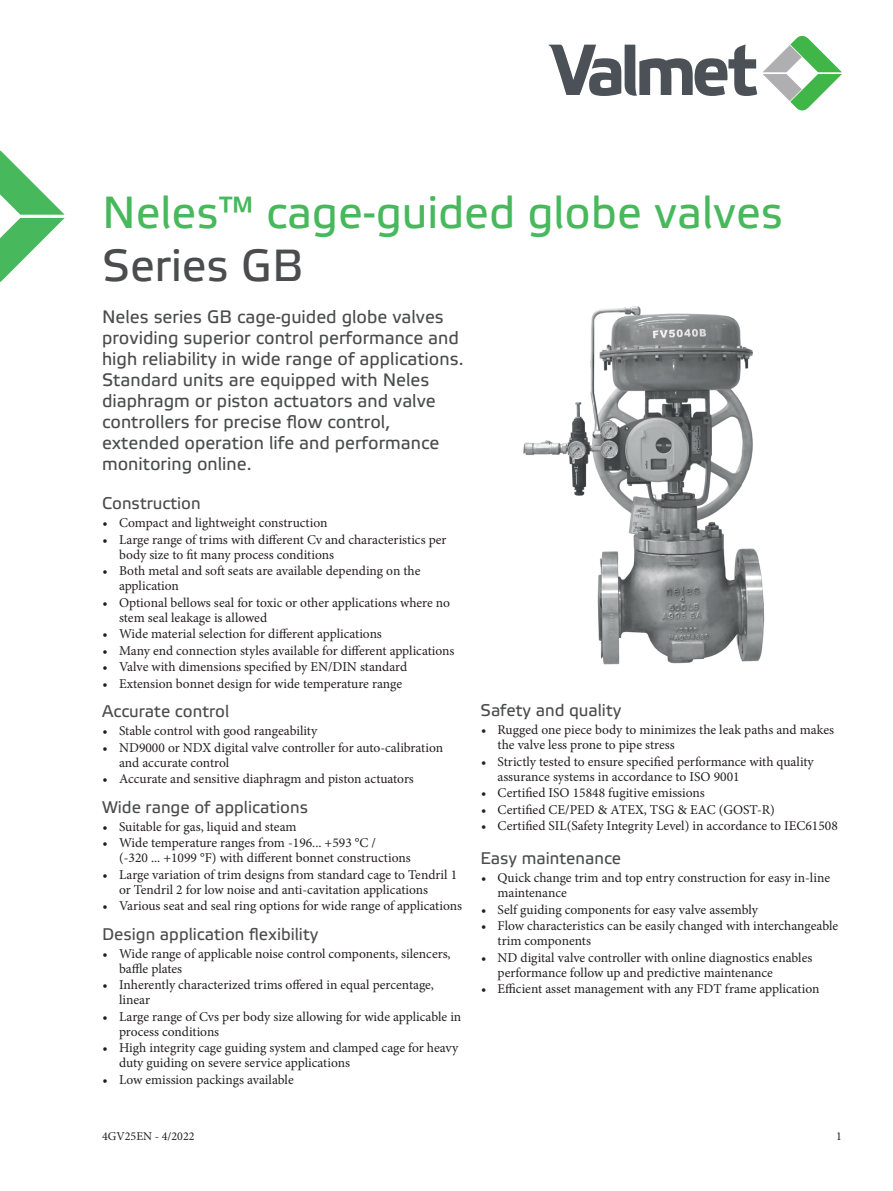
<style>
.page{position:relative;width:893px;height:1191px;background:#fff}
.page>*{position:absolute;margin:0;border:0;box-sizing:border-box;transform-origin:0 0}
.t1{font:45px "Etelka Text Pro";color:#48b85c}
.t2{font:45px "Etelka Text Pro";color:#4b4c4d}
.t3{font:18px/21px "Etelka Text Pro";color:#4b4c4d}
.t4{font:16.8px "Etelka Text Pro";color:#4b4c4d}
.t5{font:13.5px/15px "Minion Pro";color:#231f20}
.t6{font:12px "Minion Pro";color:#231f20}
</style>
<div class="page">
<svg style="left:549px;top:45px;width:208px;height:51px"></svg>
<svg style="left:763px;top:35px;width:79px;height:76px"></svg>
<svg style="left:0;top:150px;width:65px;height:132px"></svg>
<img style="left:523px;top:306px;width:242px;height:358px">
<h1 class="t1" style="left:102px;top:188px;width:682px">Neles™ cage-guided globe valves</h1>
<h1 class="t2" style="left:102px;top:241px;width:203px">Series GB</h1>
<p class="t3" style="left:102px;top:307px;width:363px">Neles series GB cage-guided globe valves providing superior control performance and high reliability in wide range of applications.<br>Standard units are equipped with Neles diaphragm or piston actuators and valve controllers for precise flow control, extended operation life and performance monitoring online.</p>
<p class="t4" style="left:102px;top:494px;width:100px">Construction</p>
<p class="t5" style="left:103px;top:515px;width:226px">• Compact and lightweight construction</p>
<p class="t5" style="left:119px;top:532px;width:329px;text-indent:-16px">• Large range of trims with different Cv and characteristics per body size to fit many process conditions</p>
<p class="t5" style="left:119px;top:563px;width:303px;text-indent:-16px">• Both metal and soft seats are available depending on the application</p>
<p class="t5" style="left:119px;top:595px;width:333px;text-indent:-16px">• Optional bellows seal for toxic or other applications where no stem seal leakage is allowed</p>
<p class="t5" style="left:103px;top:626px;width:281px">• Wide material selection for different applications</p>
<p class="t5" style="left:103px;top:643px;width:353px">• Many end connection styles available for different applications</p>
<p class="t5" style="left:103px;top:659px;width:306px">• Valve with dimensions specified by EN/DIN standard</p>
<p class="t5" style="left:103px;top:676px;width:301px">• Extension bonnet design for wide temperature range</p>
<p class="t4" style="left:102px;top:702px;width:129px">Accurate control</p>
<p class="t5" style="left:103px;top:723px;width:216px">• Stable control with good rangeability</p>
<p class="t5" style="left:119px;top:740px;width:326px;text-indent:-16px">• ND9000 or NDX digital valve controller for auto-calibration and accurate control</p>
<p class="t5" style="left:103px;top:771px;width:313px">• Accurate and sensitive diaphragm and piston actuators</p>
<p class="t4" style="left:102px;top:798px;width:207px">Wide range of applications</p>
<p class="t5" style="left:103px;top:819px;width:196px">• Suitable for gas, liquid and steam</p>
<p class="t5" style="left:119px;top:835px;width:293px;text-indent:-16px">• Wide temperature ranges from -196... +593 °C /<br>(-320 ... +1099 °F) with different bonnet constructions</p>
<p class="t5" style="left:119px;top:867px;width:340px;text-indent:-16px">• Large variation of trim designs from standard cage to Tendril 1 or Tendril 2 for low noise and anti-cavitation applications</p>
<p class="t5" style="left:103px;top:898px;width:361px">• Various seat and seal ring options for wide range of applications</p>
<p class="t4" style="left:102px;top:925px;width:218px">Design application flexibility</p>
<p class="t5" style="left:119px;top:946px;width:333px;text-indent:-16px">• Wide range of applicable noise control components, silencers, baffle plates</p>
<p class="t5" style="left:119px;top:977px;width:316px;text-indent:-16px">• Inherently characterized trims offered in equal percentage, linear</p>
<p class="t5" style="left:119px;top:1009px;width:344px;text-indent:-16px">• Large range of Cvs per body size allowing for wide applicable in process conditions</p>
<p class="t5" style="left:119px;top:1040px;width:341px;text-indent:-16px">• High integrity cage guiding system and clamped cage for heavy duty guiding on severe service applications</p>
<p class="t5" style="left:103px;top:1072px;width:193px">• Low emission packings available</p>
<p class="t4" style="left:480px;top:701px;width:142px">Safety and quality</p>
<p class="t5" style="left:497px;top:722px;width:338px;text-indent:-16px">• Rugged one piece body to minimizes the leak paths and makes the valve less prone to pipe stress</p>
<p class="t5" style="left:497px;top:754px;width:318px;text-indent:-16px">• Strictly tested to ensure specified performance with quality assurance systems in accordance to ISO 9001</p>
<p class="t5" style="left:481px;top:785px;width:225px">• Certified ISO 15848 fugitive emissions</p>
<p class="t5" style="left:481px;top:802px;width:295px">• Certified CE/PED &amp; ATEX, TSG &amp; EAC (GOST-R)</p>
<p class="t5" style="left:481px;top:818px;width:358px">• Certified SIL(Safety Integrity Level) in accordance to IEC61508</p>
<p class="t4" style="left:480px;top:849px;width:142px">Easy maintenance</p>
<p class="t5" style="left:497px;top:870px;width:334px;text-indent:-16px">• Quick change trim and top entry construction for easy in-line maintenance</p>
<p class="t5" style="left:481px;top:901px;width:279px">• Self guiding components for easy valve assembly</p>
<p class="t5" style="left:497px;top:918px;width:342px;text-indent:-16px">• Flow characteristics can be easily changed with interchangeable trim components</p>
<p class="t5" style="left:497px;top:949px;width:316px;text-indent:-16px">• ND digital valve controller with online diagnostics enables performance follow up and predictive maintenance</p>
<p class="t5" style="left:481px;top:981px;width:340px">• Efficient asset management with any FDT frame application</p>
<p class="t6" style="left:102px;top:1128px;width:94px">4GV25EN - 4/2022</p>
<p class="t6" style="left:836px;top:1128px;width:7px">1</p>
</div>
